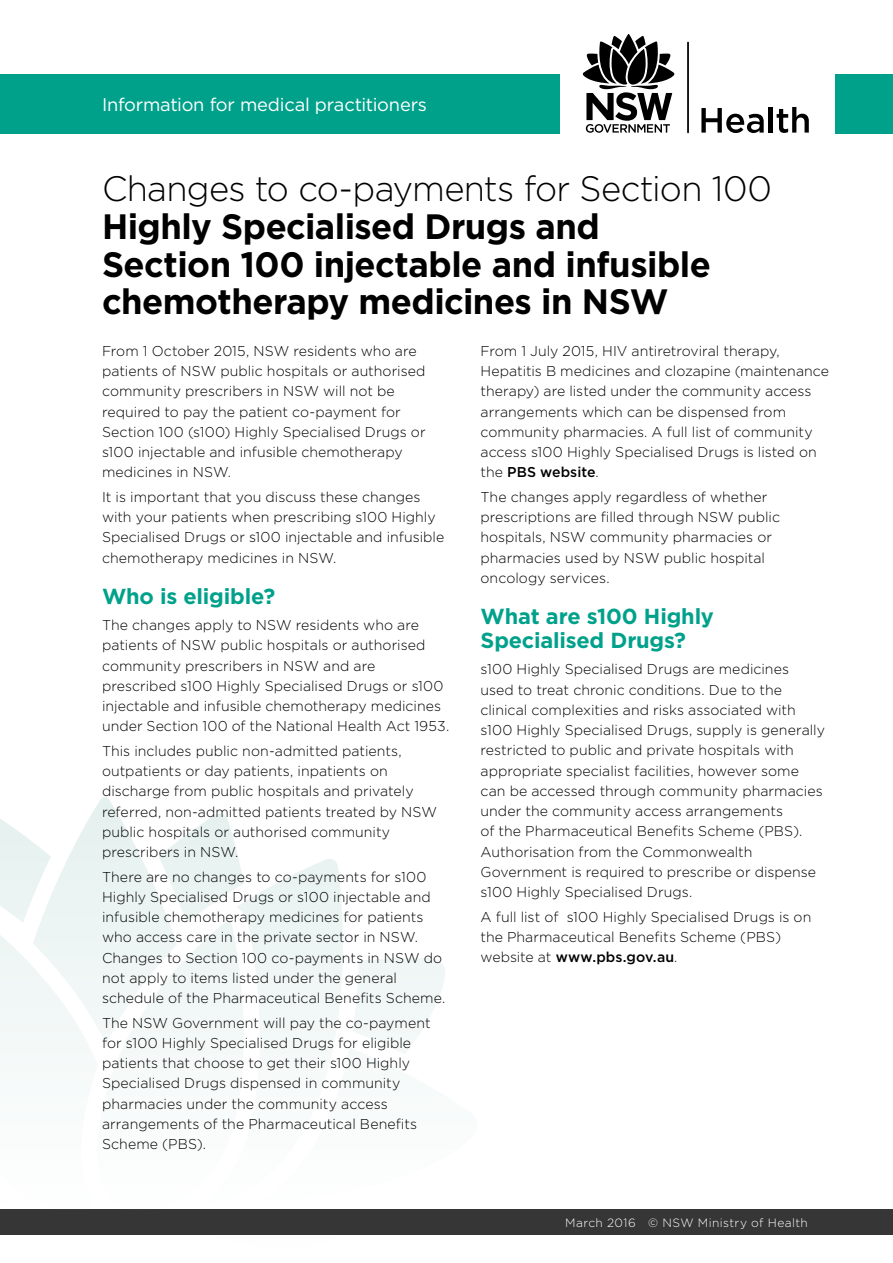
<style>
.page{position:relative;width:893px;height:1263px;background:#fff}
.page>*{position:absolute;margin:0;border:0;box-sizing:border-box;transform-origin:0 0}
.t1{font:700 35.25px/37.5px "Gotham";letter-spacing:-.015em;color:#000}
.t2{font:300 35.25px "Gotham";letter-spacing:-.02em;color:#000}
.t3{font:700 21.75px/24px "Gotham";letter-spacing:-.01em;color:#00a18b}
.t4{font:18.3px "Gotham";letter-spacing:-.01em;color:#fff}
.t5{font:300 14.25px/20.2px "Gotham";letter-spacing:.005em;color:#000}
.t6{font:300 12px "Gotham";letter-spacing:.035em;color:#fff}
.s1{font-weight:500}
</style>
<div class="page">
<div style="left:835px;top:74px;width:58px;height:60px;background:#00a18b"></div>
<div style="left:0;top:74px;width:560px;height:60px;background:#00a18b"></div>
<hr style="left:687px;top:42px;width:2px;height:91px;background:#000">
<svg style="left:701px;top:108px;width:63px;height:25px"></svg>
<hr style="left:769px;top:107px;width:4px;height:26px;background:#000">
<svg style="left:777px;top:107px;width:32px;height:26px"></svg>
<svg style="left:583px;top:34px;width:91px;height:99px"></svg>
<div style="left:0;top:1209px;width:893px;height:26px;background:#373636"></div>
<svg style="left:0;top:797px;width:445px;height:257px"></svg>
<p class="t4" style="left:102px;top:93px;width:326px">Information for medical practitioners</p>
<h1 class="t2" style="left:102px;top:167px;width:671px">Changes to co-payments for Section 100</h1>
<h1 class="t1" style="left:102px;top:208px;width:610px">Highly Specialised Drugs and<br>Section 100 injectable and infusible chemotherapy medicines in NSW</h1>
<p class="t5" style="left:102px;top:340px;width:325px">From 1 October 2015, NSW residents who are patients of NSW public hospitals or authorised community prescribers in NSW will not be required to pay the patient co-payment for Section 100 (s100) Highly Specialised Drugs or s100 injectable and infusible chemotherapy medicines in NSW.</p>
<p class="t5" style="left:102px;top:486px;width:344px">It is important that you discuss these changes with your patients when prescribing s100 Highly Specialised Drugs or s100 injectable and infusible chemotherapy medicines in NSW.</p>
<h2 class="t3" style="left:102px;top:584px;width:175px">Who is eligible?</h2>
<p class="t5" style="left:102px;top:615px;width:349px">The changes apply to NSW residents who are patients of NSW public hospitals or authorised community prescribers in NSW and are prescribed s100 Highly Specialised Drugs or s100 injectable and infusible chemotherapy medicines under Section 100 of the National Health Act 1953.</p>
<p class="t5" style="left:102px;top:740px;width:337px">This includes public non-admitted patients, outpatients or day patients, inpatients on discharge from public hospitals and privately referred, non-admitted patients treated by NSW public hospitals or authorised community prescribers in NSW.</p>
<p class="t5" style="left:102px;top:866px;width:345px">There are no changes to co-payments for s100<br>Highly Specialised Drugs or s100 injectable and infusible chemotherapy medicines for patients who access care in the private sector in NSW.<br>Changes to Section 100 co-payments in NSW do not apply to items listed under the general schedule of the Pharmaceutical Benefits Scheme.</p>
<p class="t5" style="left:102px;top:1012px;width:330px">The NSW Government will pay the co-payment for s100 Highly Specialised Drugs for eligible patients that choose to get their s100 Highly Specialised Drugs dispensed in community pharmacies under the community access arrangements of the Pharmaceutical Benefits Scheme (PBS).</p>
<p class="t5" style="left:480px;top:340px;width:350px">From 1 July 2015, HIV antiretroviral therapy, Hepatitis B medicines and clozapine (maintenance therapy) are listed under the community access arrangements which can be dispensed from community pharmacies. A full list of community access s100 Highly Specialised Drugs is listed on the <span class="s1">PBS website</span>.</p>
<p class="t5" style="left:480px;top:486px;width:301px">The changes apply regardless of whether prescriptions are filled through NSW public hospitals, NSW community pharmacies or pharmacies used by NSW public hospital oncology services.</p>
<h2 class="t3" style="left:480px;top:604px;width:235px">What are s100 Highly<br>Specialised Drugs?</h2>
<p class="t5" style="left:480px;top:659px;width:346px">s100 Highly Specialised Drugs are medicines used to treat chronic conditions. Due to the clinical complexities and risks associated with s100 Highly Specialised Drugs, supply is generally restricted to public and private hospitals with appropriate specialist facilities, however some can be accessed through community pharmacies under the community access arrangements<br>of the Pharmaceutical Benefits Scheme (PBS).<br>Authorisation from the Commonwealth Government is required to prescribe or dispense s100 Highly Specialised Drugs.</p>
<p class="t5" style="left:480px;top:906px;width:332px">A full list of s100 Highly Specialised Drugs is on the Pharmaceutical Benefits Scheme (PBS) website at <span class="s1">www.pbs.gov.au</span>.</p>
<p class="t6" style="left:565px;top:1215px;width:244px">March 2016 © NSW Ministry of Health</p>
</div>
